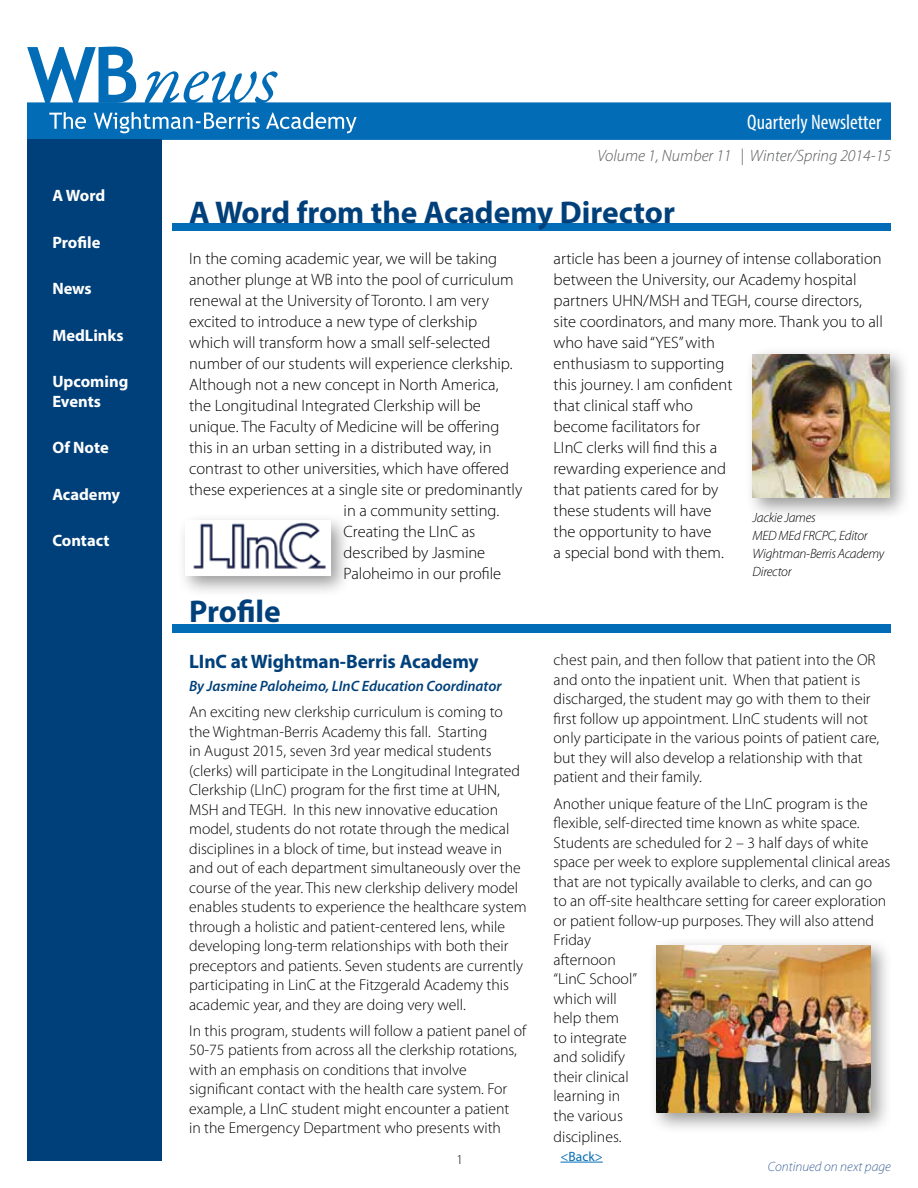
<style>
.page{position:relative;width:918px;height:1188px;background:#fff}
.page>*{position:absolute;margin:0;border:0;box-sizing:border-box;transform-origin:0 0}
.t1{font:700 31.5px "Myriad Pro";color:#00407a}
.t2{font:condensed 21px "Myriad Pro";color:#fff}
.t3{font:700 19.5px "Myriad Pro";letter-spacing:-.005em;color:#00407a}
.t4{font:300 16.5px/21px "Myriad Pro";color:#000}
.t5{font:700 16.5px/19.5px "Myriad Pro";color:#fff}
.t6{font:italic 300 16.5px "Myriad Pro";color:#58595b}
.t7{font:300 15.75px/19.5px "Myriad Pro";color:#000}
.t8{font:italic 600 15px "Myriad Pro";letter-spacing:-.005em;color:#00407a}
.t9{font:italic 300 13.5px/18px "Myriad Pro";letter-spacing:-.02em;color:#000}
.t10{font:italic 300 13.5px "Myriad Pro";color:#426599}
.t11{font:13.5px "Myriad Pro";color:#036cb6}
.t12{font:300 13.5px "Myriad Pro";color:#000}
</style>
<div class="page">
<div style="left:27px;top:102px;width:864px;height:38px;background:#036cb6"></div>
<svg style="left:27px;top:47px;width:251px;height:56px"></svg>
<svg style="left:49px;top:112px;width:308px;height:21px"></svg>
<div style="left:27px;top:140px;width:135px;height:1021px;background:#00407a"></div>
<div style="left:172px;top:224px;width:719px;height:7px;background:#036cb6"></div>
<div style="left:172px;top:624px;width:719px;height:8px;background:#036cb6"></div>
<hr style="left:561px;top:1162px;width:42px;height:1px;background:#036cb6">
<div style="left:744px;top:346px;width:167px;height:174px;background:#000;opacity:.4"></div>
<img style="left:753px;top:354px;width:136px;height:144px">
<div style="left:177px;top:512px;width:175px;height:86px;background:#000;opacity:.4"></div>
<div style="left:185px;top:521px;width:145px;height:55px;background:#fff"></div>
<img style="left:193px;top:522px;width:133px;height:47px">
<div style="left:648px;top:937px;width:245px;height:198px;background:#000;opacity:.4"></div>
<img style="left:656px;top:945px;width:214px;height:168px">
<p class="t5" style="left:52px;top:186px;width:54px">A Word</p>
<p class="t5" style="left:52px;top:232px;width:50px">Profile</p>
<p class="t5" style="left:52px;top:279px;width:41px">News</p>
<p class="t5" style="left:52px;top:325px;width:73px">MedLinks</p>
<p class="t5" style="left:52px;top:372px;width:77px">Upcoming<br>Events</p>
<p class="t5" style="left:52px;top:438px;width:58px">Of Note</p>
<p class="t5" style="left:52px;top:484px;width:69px">Academy</p>
<p class="t5" style="left:52px;top:531px;width:59px">Contact</p>
<h2 class="t2" style="left:747px;top:110px;width:136px">Quarterly Newsletter</h2>
<p class="t6" style="left:597px;top:145px;width:295px">Volume 1, Number 11 | Winter/Spring 2014-15</p>
<h1 class="t1" style="left:189px;top:192px;width:487px">A Word from the Academy Director</h1>
<p class="t4" style="left:189px;top:248px;width:310px">In the coming academic year, we will be taking</p>
<p class="t4" style="left:189px;top:269px;width:326px">another plunge at WB into the pool of curriculum</p>
<p class="t4" style="left:189px;top:290px;width:301px">renewal at the University of Toronto. I am very</p>
<p class="t4" style="left:189px;top:311px;width:290px">excited to introduce a new type of clerkship</p>
<p class="t4" style="left:189px;top:332px;width:303px">which will transform how a small self-selected</p>
<p class="t4" style="left:189px;top:353px;width:325px">number of our students will experience clerkship.</p>
<p class="t4" style="left:189px;top:374px;width:311px">Although not a new concept in North America,</p>
<p class="t4" style="left:189px;top:395px;width:293px">the Longitudinal Integrated Clerkship will be</p>
<p class="t4" style="left:189px;top:416px;width:312px">unique. The Faculty of Medicine will be offering</p>
<p class="t4" style="left:189px;top:437px;width:304px">this in an urban setting in a distributed way, in</p>
<p class="t4" style="left:189px;top:458px;width:322px">contrast to other universities, which have offered</p>
<p class="t4" style="left:189px;top:479px;width:335px">these experiences at a single site or predominantly</p>
<p class="t4" style="left:344px;top:500px;width:157px">in a community setting.</p>
<p class="t4" style="left:344px;top:521px;width:133px">Creating the LInC as</p>
<p class="t4" style="left:344px;top:542px;width:143px">described by Jasmine</p>
<p class="t4" style="left:344px;top:563px;width:159px">Paloheimo in our profile</p>
<h1 class="t1" style="left:189px;top:591px;width:93px">Profile</h1>
<p class="t3" style="left:189px;top:649px;width:291px">LInC at Wightman-Berris Academy</p>
<p class="t8" style="left:189px;top:676px;width:314px">By Jasmine Paloheimo, LInC Education Coordinator</p>
<p class="t7" style="left:189px;top:702px;width:339px">An exciting new clerkship curriculum is coming to the Wightman-Berris Academy this fall. Starting<br>in August 2015, seven 3rd year medical students (clerks) will participate in the Longitudinal Integrated Clerkship (LInC) program for the first time at UHN, MSH and TEGH. In this new innovative education model, students do not rotate through the medical disciplines in a block of time, but instead weave in and out of each department simultaneously over the course of the year. This new clerkship delivery model enables students to experience the healthcare system through a holistic and patient-centered lens, while developing long-term relationships with both their preceptors and patients. Seven students are currently participating in LinC at the Fitzgerald Academy this academic year, and they are doing very well.</p>
<p class="t7" style="left:189px;top:1021px;width:339px">In this program, students will follow a patient panel of 50-75 patients from across all the clerkship rotations, with an emphasis on conditions that involve significant contact with the health care system. For example, a LInC student might encounter a patient<br>in the Emergency Department who presents with</p>
<p class="t12" style="left:456px;top:1151px;width:8px">1</p>
<p class="t4" style="left:554px;top:248px;width:331px">article has been a journey of intense collaboration between the University, our Academy hospital partners UHN/MSH and TEGH, course directors, site coordinators, and many more. Thank you to all who have said “YES” with<br>enthusiasm to supporting<br>this journey. I am confident<br>that clinical staff who<br>become facilitators for<br>LInC clerks will find this a<br>rewarding experience and<br>that patients cared for by<br>these students will have<br>the opportunity to have<br>a special bond with them.</p>
<p class="t9" style="left:753px;top:509px;width:133px">Jackie James<br>MED MEd FRCPC, Editor<br>Wightman-Berris Academy<br>Director</p>
<p class="t7" style="left:554px;top:650px;width:327px">chest pain, and then follow that patient into the OR and onto the inpatient unit. When that patient is discharged, the student may go with them to their first follow up appointment. LInC students will not only participate in the various points of patient care, but they will also develop a relationship with that patient and their family.</p>
<p class="t7" style="left:554px;top:794px;width:338px">Another unique feature of the LInC program is the flexible, self-directed time known as white space.<br>Students are scheduled for 2 – 3 half days of white space per week to explore supplemental clinical areas that are not typically available to clerks, and can go<br>to an off-site healthcare setting for career exploration or patient follow-up purposes. They will also attend<br>Friday<br>afternoon<br>“LinC School”<br>which will<br>help them<br>to integrate<br>and solidify<br>their clinical<br>learning in<br>the various</p>
<p class="t7" style="left:554px;top:1127px;width:69px">disciplines.</p>
<p class="t11" style="left:561px;top:1148px;width:44px">&lt;Back&gt;</p>
<p class="t10" style="left:768px;top:1159px;width:125px">Continued on next page</p>
</div>
